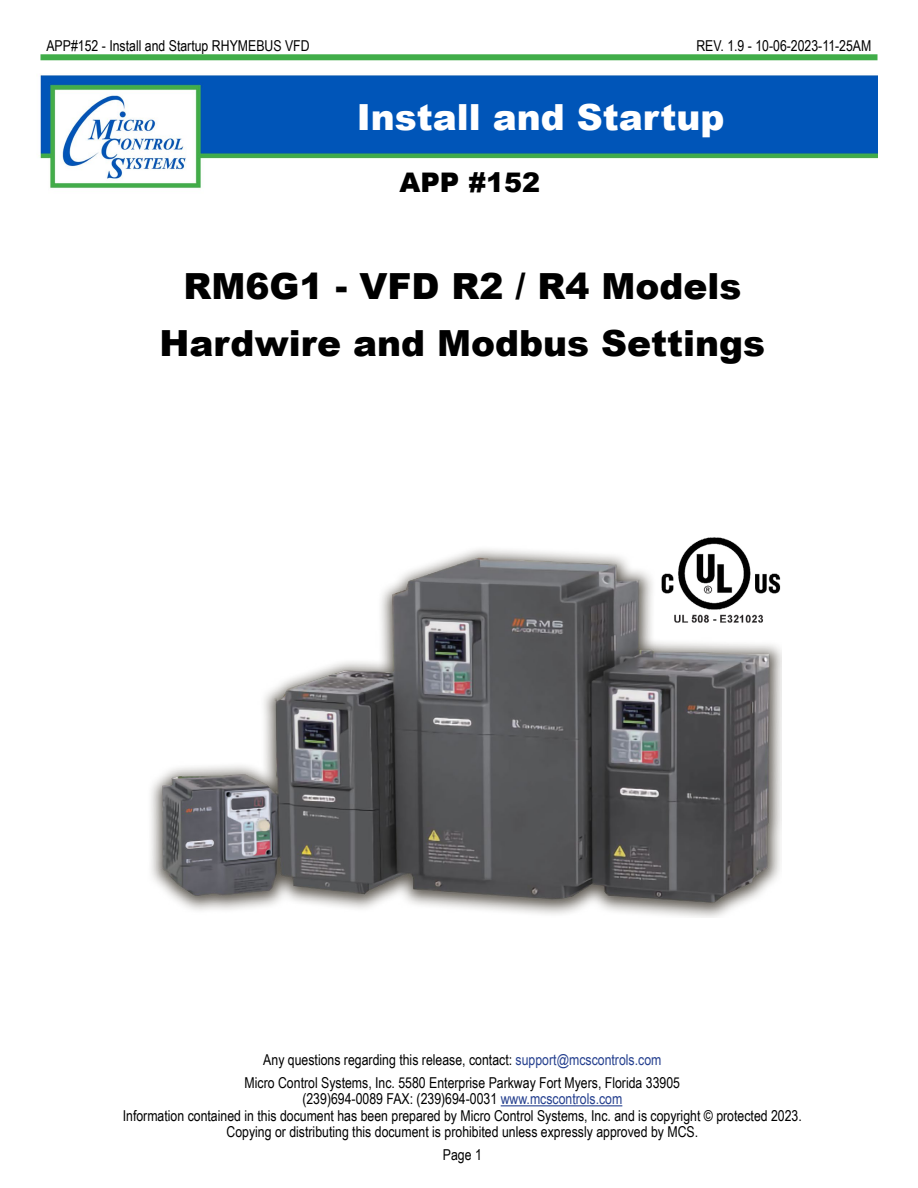
<style>
.page{position:relative;width:918px;height:1188px;background:#fff}
.page>*{position:absolute;margin:0;border:0;box-sizing:border-box;transform-origin:0 0}
.t1{font:900 36px/57.2px "Arial";color:#000;text-align:center}
.t2{font:900 36px "Arial";color:#fff}
.t3{font:900 27px "Arial";color:#000}
.t4{font:15px/16.5px "Arial Narrow";color:#000;text-align:center}
.s1{color:#25408f}
</style>
<div class="page">
<hr style="left:501px;top:1105px;width:121px;height:1px;background:#25408f">
<div style="left:40px;top:54px;width:838px;height:6px;background:#41ad49"></div>
<img style="left:151px;top:549px;width:630px;height:369px">
<img style="left:40px;top:75px;width:838px;height:114px">
<img style="left:656px;top:537px;width:125px;height:90px">
<p class="t4" style="left:46px;top:37px;width:265px">APP#152 - Install and Startup RHYMEBUS VFD</p>
<p class="t4" style="left:696px;top:37px;width:177px">REV. 1.9 - 10-06-2023-11-25AM</p>
<h1 class="t2" style="left:357px;top:91px;width:369px">Install and Startup</h1>
<h2 class="t3" style="left:399px;top:163px;width:142px">APP #152</h2>
<h1 class="t1" style="left:159px;top:257px;width:607px">RM6G1 - VFD R2 / R4 Models<br>Hardwire and Modbus Settings</h1>
<p class="t4" style="left:245px;top:1047px;width:437px;line-height:23.2px">Any questions regarding this release, contact: <span class="s1">support@mcscontrols.com<br></span>Micro Control Systems, Inc. 5580 Enterprise Parkway Fort Myers, Florida 33905</p>
<p class="t4" style="left:123px;top:1090px;width:681px">(239)694-0089 FAX: (239)694-0031 <span class="s1">www.mcscontrols.com<br></span>Information contained in this document has been prepared by Micro Control Systems, Inc. and is copyright © protected 2023.<br>Copying or distributing this document is prohibited unless expressly approved by MCS.</p>
<p class="t4" style="left:443px;top:1146px;width:40px">Page 1</p>
</div>
